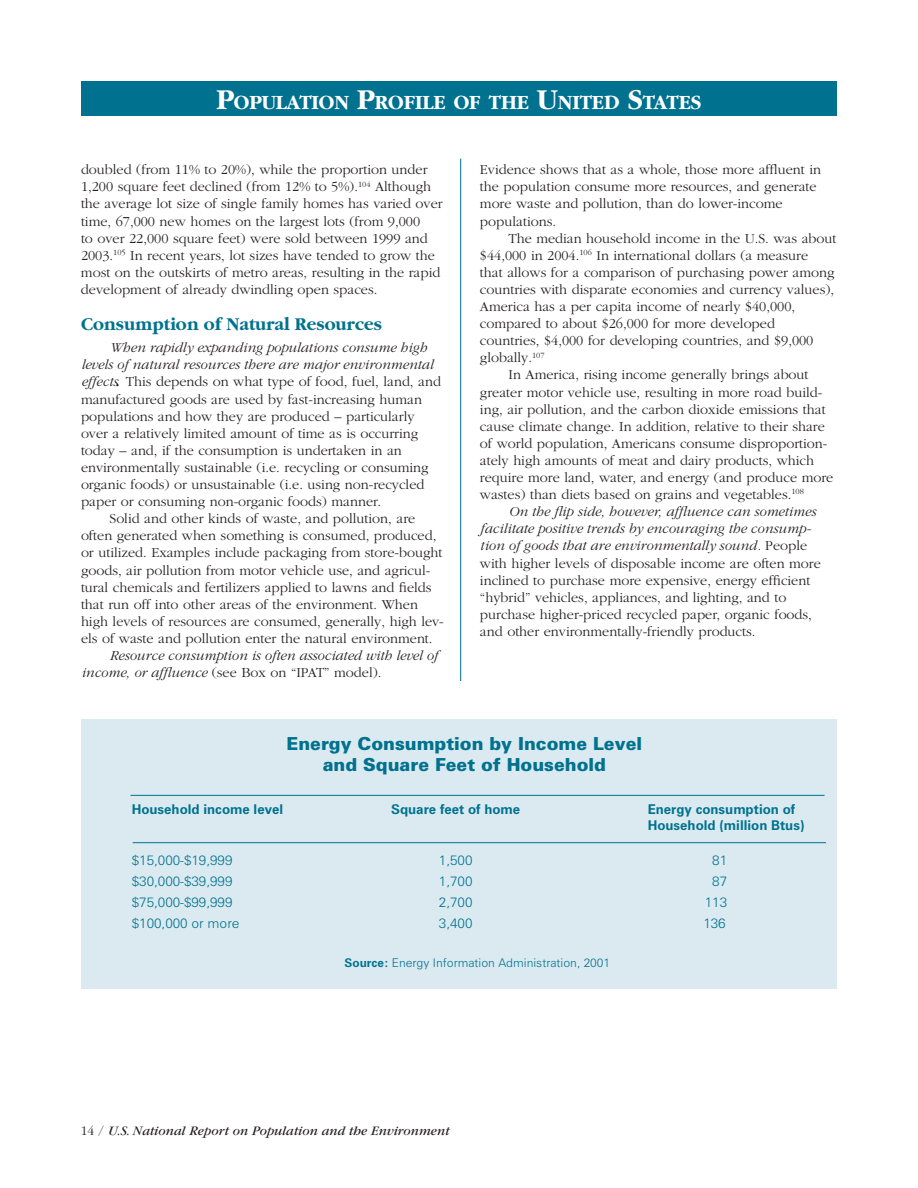
<style>
.page{position:relative;width:918px;height:1188px;background:#fff}
.page>*{position:absolute;margin:0;border:0;box-sizing:border-box;transform-origin:0 0}
.t1{font:700 21px "Garamond";color:#fff}
.t2{font:700 18.75px "Garamond";color:#00718e}
.t3{font:900 18px/21.6px "Zurich BT";color:#00718e;text-align:center}
.t4{font:300 14.25px/17.1px "Garamond";color:#231f20}
.t5{font:italic 300 14.25px/17.1px "Garamond";color:#231f20}
.t6{font:300 13.5px "Zurich BT";color:#00718e}
.t7{font:700 13.5px/16.2px "Zurich BT";color:#00718e}
.t8{font:italic 13.5px "Garamond";color:#231f20}
.t9{font:300 12px "Zurich BT";color:#00718e}
.s1{font-size:30px}
.s2{font-style:italic}
.s3{font-weight:700;font-style:italic}
.s4{font-style:normal}
.s5{font-weight:700}
.s6{font-weight:300;font-style:normal}
</style>
<div class="page">
<div style="left:81px;top:81px;width:756px;height:35px;background:#00718e"></div>
<hr style="left:460px;top:159px;width:1px;height:522px;background:#00718e">
<div style="left:81px;top:719px;width:756px;height:269px;background:#daeaf0"></div>
<hr style="left:133px;top:842px;width:693px;height:1px;background:#00718e">
<hr style="left:130px;top:795px;width:695px;height:1px;background:#00718e">
<h1 class="t1" style="left:217px;top:94px;width:486px"><span class="s1">P</span>OPULATION <span class="s1">P</span>ROFILE OF THE <span class="s1">U</span>NITED <span class="s1">S</span>TATES</h1>
<p class="t4" style="left:81px;top:162px;width:363px">doubled (from 11% to 20%), while the proportion under 1,200 square feet declined (from 12% to 5%).<sup>104</sup> Although the average lot size of single family homes has varied over time, 67,000 new homes on the largest lots (from 9,000<br>to over 22,000 square feet) were sold between 1999 and 2003.<sup>105</sup> In recent years, lot sizes have tended to grow the most on the outskirts of metro areas, resulting in the rapid development of already dwindling open spaces.</p>
<h2 class="t2" style="left:81px;top:317px;width:303px">Consumption of Natural Resources</h2>
<p class="t5" style="left:110px;top:340px;width:319px">When rapidly expanding populations consume high</p>
<p class="t5" style="left:81px;top:357px;width:354px">levels of natural resources there are major environmental</p>
<p class="t4" style="left:81px;top:375px;width:362px"><span class="s2">effects</span><span class="s3">.</span> This depends on what type of food, fuel, land, and</p>
<p class="t4" style="left:81px;top:392px;width:342px">manufactured goods are used by fast-increasing human</p>
<p class="t4" style="left:81px;top:409px;width:335px">populations and how they are produced – particularly</p>
<p class="t4" style="left:81px;top:426px;width:339px">over a relatively limited amount of time as is occurring</p>
<p class="t4" style="left:81px;top:443px;width:322px">today – and, if the consumption is undertaken in an</p>
<p class="t4" style="left:81px;top:460px;width:349px">environmentally sustainable (i.e. recycling or consuming</p>
<p class="t4" style="left:81px;top:477px;width:345px">organic foods) or unsustainable (i.e. using non-recycled</p>
<p class="t4" style="left:81px;top:494px;width:302px">paper or consuming non-organic foods) manner.</p>
<p class="t4" style="left:110px;top:511px;width:307px">Solid and other kinds of waste, and pollution, are</p>
<p class="t4" style="left:81px;top:528px;width:357px">often generated when something is consumed, produced,</p>
<p class="t4" style="left:81px;top:546px;width:363px">or utilized. Examples include packaging from store-bought</p>
<p class="t4" style="left:81px;top:563px;width:351px">goods, air pollution from motor vehicle use, and agricul-</p>
<p class="t4" style="left:81px;top:580px;width:352px">tural chemicals and fertilizers applied to lawns and fields</p>
<p class="t4" style="left:81px;top:597px;width:339px">that run off into other areas of the environment. When</p>
<p class="t4" style="left:81px;top:614px;width:364px">high levels of resources are consumed, generally, high lev-</p>
<p class="t4" style="left:81px;top:631px;width:353px">els of waste and pollution enter the natural environment.</p>
<p class="t5" style="left:81px;top:648px;width:358px;text-indent:28px">Resource consumption is often associated with level of income, or affluence <span class="s4">(see Box on “IPAT” model).</span></p>
<p class="t4" style="left:480px;top:162px;width:343px">Evidence shows that as a whole, those more affluent in the population consume more resources, and generate more waste and pollution, than do lower-income populations.</p>
<p class="t4" style="left:508px;top:231px;width:330px">The median household income in the U.S. was about</p>
<p class="t4" style="left:480px;top:248px;width:330px">$44,000 in 2004.<sup>106</sup> In international dollars (a measure</p>
<p class="t4" style="left:480px;top:265px;width:356px">that allows for a comparison of purchasing power among</p>
<p class="t4" style="left:480px;top:282px;width:356px">countries with disparate economies and currency values),</p>
<p class="t4" style="left:480px;top:299px;width:317px">America has a per capita income of nearly $40,000,</p>
<p class="t4" style="left:480px;top:316px;width:297px">compared to about $26,000 for more developed</p>
<p class="t4" style="left:480px;top:333px;width:335px">countries, $4,000 for developing countries, and $9,000</p>
<p class="t4" style="left:480px;top:350px;width:66px">globally.<sup>107</sup></p>
<p class="t4" style="left:508px;top:367px;width:302px">In America, rising income generally brings about</p>
<p class="t4" style="left:480px;top:385px;width:344px">greater motor vehicle use, resulting in more road build-</p>
<p class="t4" style="left:480px;top:402px;width:347px">ing, air pollution, and the carbon dioxide emissions that</p>
<p class="t4" style="left:480px;top:419px;width:346px">cause climate change. In addition, relative to their share</p>
<p class="t4" style="left:480px;top:436px;width:349px">of world population, Americans consume disproportion-</p>
<p class="t4" style="left:480px;top:453px;width:336px">ately high amounts of meat and dairy products, which</p>
<p class="t4" style="left:480px;top:470px;width:355px">require more land, water, and energy (and produce more</p>
<p class="t4" style="left:480px;top:487px;width:325px">wastes) than diets based on grains and vegetables.<sup>108</sup></p>
<p class="t5" style="left:508px;top:504px;width:309px">On the flip side, however, affluence can sometimes</p>
<p class="t5" style="left:480px;top:521px;width:333px">facilitate positive trends by encouraging the consump-</p>
<p class="t5" style="left:480px;top:539px;width:329px">tion of goods that are environmentally sound. <span class="s4">People</span></p>
<p class="t4" style="left:480px;top:556px;width:342px">with higher levels of disposable income are often more</p>
<p class="t4" style="left:480px;top:573px;width:332px">inclined to purchase more expensive, energy efficient</p>
<p class="t4" style="left:480px;top:590px;width:308px">“hybrid” vehicles, appliances, and lighting, and to</p>
<p class="t4" style="left:480px;top:607px;width:334px">purchase higher-priced recycled paper, organic foods,</p>
<p class="t4" style="left:480px;top:624px;width:277px">and other environmentally-friendly products.</p>
<p class="t3" style="left:287px;top:734px;width:357px">Energy Consumption by Income Level and Square Feet of Household</p>
<p class="t7" style="left:132px;top:802px;width:153px">Household income level</p>
<p class="t7" style="left:391px;top:802px;width:131px">Square feet of home</p>
<p class="t7" style="left:648px;top:802px;width:158px">Energy consumption of<br>Household (million Btus)</p>
<p class="t6" style="left:132px;top:855px;width:102px">$15,000-$19,999</p>
<p class="t6" style="left:439px;top:855px;width:35px">1,500</p>
<p class="t6" style="left:712px;top:855px;width:16px">81</p>
<p class="t6" style="left:132px;top:876px;width:102px">$30,000-$39,999</p>
<p class="t6" style="left:439px;top:876px;width:35px">1,700</p>
<p class="t6" style="left:712px;top:876px;width:16px">87</p>
<p class="t6" style="left:132px;top:897px;width:102px">$75,000-$99,999</p>
<p class="t6" style="left:439px;top:897px;width:35px">2,700</p>
<p class="t6" style="left:705px;top:897px;width:24px">113</p>
<p class="t6" style="left:132px;top:918px;width:109px">$100,000 or more</p>
<p class="t6" style="left:439px;top:918px;width:35px">3,400</p>
<p class="t6" style="left:703px;top:918px;width:24px">136</p>
<p class="t9" style="left:345px;top:959px;width:267px"><span class="s5">Source:</span> Energy Information Administration, 2001</p>
<p class="t8" style="left:81px;top:1126px;width:370px"><span class="s6">14 /</span> U.S. National Report on Population and the Environment</p>
</div>
